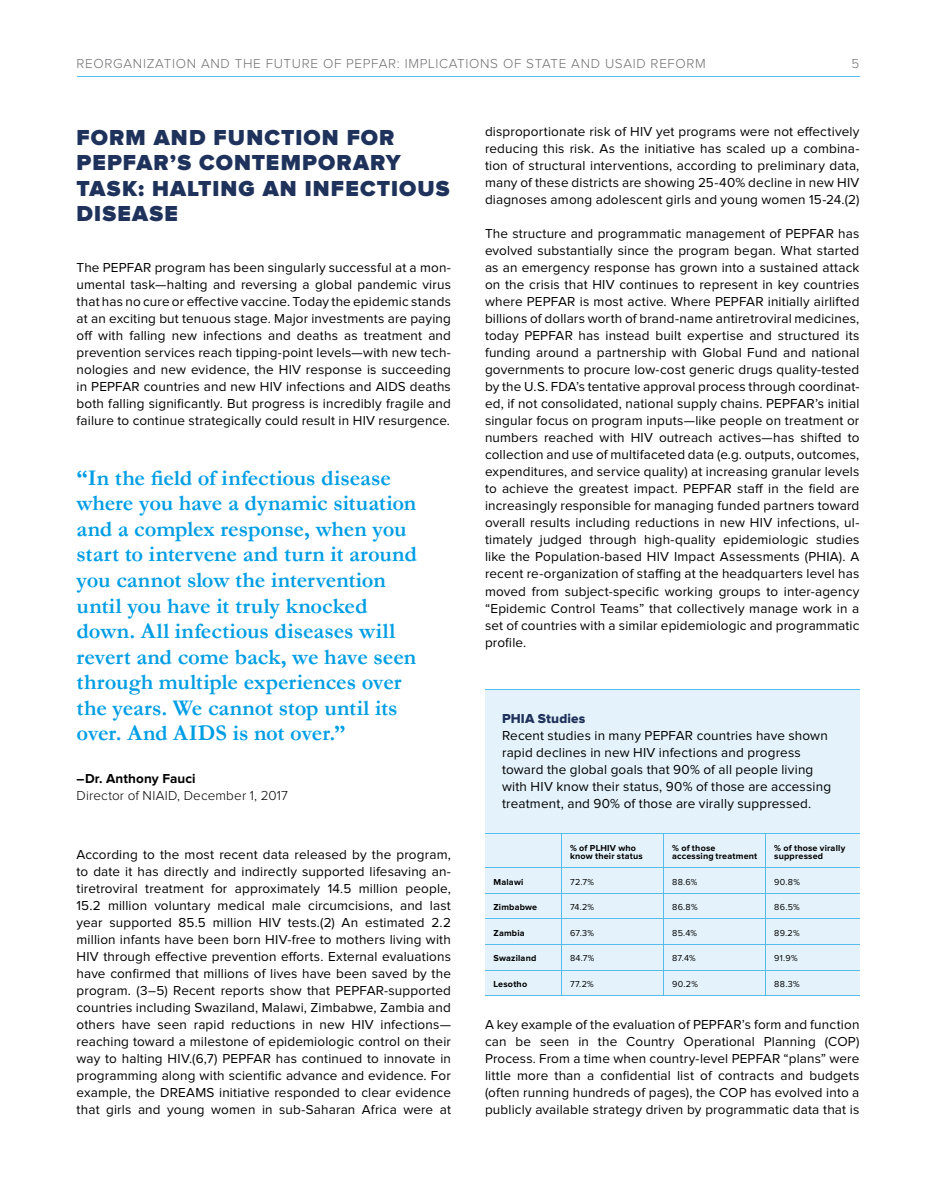
<style>
.page{position:relative;width:936px;height:1191px;background:#fff}
.page>*{position:absolute;margin:0;border:0;box-sizing:border-box;transform-origin:0 0}
.t1{font:700 22.5px/25.5px "Garamond";letter-spacing:-.005em;color:#009ee4}
.t2{font:900 22.5px/25.5px "Proxima Nova";letter-spacing:.05em;color:#1e325b}
.t3{font:13.5px/17px "Proxima Nova";letter-spacing:.01em;color:#000;text-align:justify}
.t4{font:300 13.5px "Proxima Nova";letter-spacing:.05em;color:#6e6f72}
.t5{font:300 13.5px "Proxima Nova";letter-spacing:.01em;color:#000}
.t6{font:700 13.5px "Proxima Nova";color:#000}
.t7{font:13.5px "Proxima Nova Extrabld";letter-spacing:.01em;color:#1e325b}
.t8{font:700 9px/8.6px "Proxima Nova";letter-spacing:.02em;color:#000}
.t9{font:9px "Proxima Nova";letter-spacing:.03em;color:#000}
</style>
<div class="page">
<div style="left:485px;top:689px;width:374px;height:306px;background:#e4f3fb"></div>
<hr style="left:485px;top:995px;width:374px;height:1px;background:#57bceb">
<hr style="left:485px;top:969px;width:374px;height:1px;background:#57bceb">
<hr style="left:485px;top:944px;width:374px;height:1px;background:#57bceb">
<hr style="left:485px;top:918px;width:374px;height:1px;background:#57bceb">
<hr style="left:485px;top:892px;width:374px;height:1px;background:#57bceb">
<hr style="left:485px;top:867px;width:374px;height:1px;background:#57bceb">
<hr style="left:765px;top:833px;width:1px;height:162px;background:#57bceb">
<hr style="left:663px;top:833px;width:1px;height:162px;background:#57bceb">
<hr style="left:561px;top:833px;width:1px;height:162px;background:#57bceb">
<hr style="left:485px;top:833px;width:374px;height:1px;background:#57bceb">
<hr style="left:485px;top:689px;width:374px;height:1px;background:#57bceb">
<hr style="left:77px;top:76px;width:782px;height:1px;background:#57bceb">
<p class="t4" style="left:77px;top:58px;width:631px">REORGANIZATION AND THE FUTURE OF PEPFAR: IMPLICATIONS OF STATE AND USAID REFORM</p>
<p class="t4" style="left:851px;top:58px;width:9px">5</p>
<h1 class="t2" style="left:77px;top:124px;width:374px">FORM AND FUNCTION FOR<br>PEPFAR’S CONTEMPORARY<br>TASK: HALTING AN INFECTIOUS<br>DISEASE</h1>
<p class="t3" style="left:77px;top:260px;width:376px">The PEPFAR program has been singularly successful at a mon&shy;umental task—halting and reversing a global pandemic virus that has no cure or effective vaccine. Today the epidemic stands at an exciting but tenuous stage. Major investments are paying off with falling new infections and deaths as treatment and prevention services reach tipping-point levels—with new tech&shy;nologies and new evidence, the HIV response is succeeding in PEPFAR countries and new HIV infections and AIDS deaths both falling significantly. But progress is incredibly fragile and failure to continue strategically could result in HIV resurgence.</p>
<p class="t1" style="left:77px;top:465px;width:342px">“In the field of infectious disease where you have a dynamic situation and a complex response, when you start to intervene and turn it around you cannot slow the intervention until you have it truly knocked down. All infectious diseases will revert and come back, we have seen through multiple experiences over the years. We cannot stop until its over. And AIDS is not over.”</p>
<p class="t6" style="left:77px;top:772px;width:120px">–Dr. Anthony Fauci</p>
<p class="t5" style="left:77px;top:789px;width:213px">Director of NIAID, December 1, 2017</p>
<p class="t3" style="left:77px;top:847px;width:376px">According to the most recent data released by the program, to date it has directly and indirectly supported lifesaving an&shy;tiretroviral treatment for approximately 14.5 million people, 15.2 million voluntary medical male circumcisions, and last year supported 85.5 million HIV tests.(2) An estimated 2.2 million infants have been born HIV-free to mothers living with HIV through effective prevention efforts. External evaluations have confirmed that millions of lives have been saved by the program. (3–5) Recent reports show that PEPFAR-supported countries including Swaziland, Malawi, Zimbabwe, Zambia and others have seen rapid reductions in new HIV infections— reaching toward a milestone of epidemiologic control on their way to halting HIV.(6,7) PEPFAR has continued to innovate in programming along with scientific advance and evidence. For example, the DREAMS initiative responded to clear evidence that girls and young women in sub-Saharan Africa were at</p>
<p class="t3" style="left:485px;top:124px;width:376px">disproportionate risk of HIV yet programs were not effectively reducing this risk. As the initiative has scaled up a combina&shy;tion of structural interventions, according to preliminary data, many of these districts are showing 25-40% decline in new HIV diagnoses among adolescent girls and young women 15-24.(2)</p>
<p class="t3" style="left:485px;top:226px;width:376px">The structure and programmatic management of PEPFAR has evolved substantially since the program began. What started as an emergency response has grown into a sustained attack on the crisis that HIV continues to represent in key countries where PEPFAR is most active. Where PEPFAR initially airlifted billions of dollars worth of brand-name antiretroviral medicines, today PEPFAR has instead built expertise and structured its funding around a partnership with Global Fund and national governments to procure low-cost generic drugs quality-tested by the U.S. FDA’s tentative approval process through coordinat&shy;ed, if not consolidated, national supply chains. PEPFAR’s initial singular focus on program inputs—like people on treatment or numbers reached with HIV outreach actives—has shifted to collection and use of multifaceted data (e.g. outputs, outcomes, expenditures, and service quality) at increasing granular levels to achieve the greatest impact. PEPFAR staff in the field are increasingly responsible for managing funded partners toward overall results including reductions in new HIV infections, ul&shy;timately judged through high-quality epidemiologic studies like the Population-based HIV Impact Assessments (PHIA). A recent re-organization of staffing at the headquarters level has moved from subject-specific working groups to inter-agency “Epidemic Control Teams” that collectively manage work in a set of countries with a similar epidemiologic and programmatic profile.</p>
<p class="t7" style="left:502px;top:713px;width:85px">PHIA Studies</p>
<p class="t3" style="left:502px;top:728px;width:330px;text-align:left">Recent studies in many PEPFAR countries have shown rapid declines in new HIV infections and progress toward the global goals that 90% of all people living with HIV know their status, 90% of those are accessing treatment, and 90% of those are virally suppressed.</p>
<p class="t8" style="left:570px;top:844px;width:74px">% of PLHIV who know their status</p>
<p class="t8" style="left:672px;top:844px;width:87px">% of those accessing treatment</p>
<p class="t8" style="left:774px;top:844px;width:73px">% of those virally suppressed</p>
<p class="t8" style="left:493px;top:878px;width:31px">Malawi</p>
<p class="t9" style="left:570px;top:877px;width:26px">72.7%</p>
<p class="t9" style="left:672px;top:877px;width:27px">88.6%</p>
<p class="t9" style="left:774px;top:877px;width:27px">90.8%</p>
<p class="t8" style="left:493px;top:903px;width:45px">Zimbabwe</p>
<p class="t9" style="left:570px;top:903px;width:26px">74.2%</p>
<p class="t9" style="left:672px;top:903px;width:27px">86.8%</p>
<p class="t9" style="left:774px;top:903px;width:27px">86.5%</p>
<p class="t8" style="left:493px;top:929px;width:33px">Zambia</p>
<p class="t9" style="left:570px;top:929px;width:25px">67.3%</p>
<p class="t9" style="left:672px;top:929px;width:26px">85.4%</p>
<p class="t9" style="left:774px;top:929px;width:27px">89.2%</p>
<p class="t8" style="left:493px;top:954px;width:44px">Swaziland</p>
<p class="t9" style="left:570px;top:954px;width:26px">84.7%</p>
<p class="t9" style="left:672px;top:954px;width:25px">87.4%</p>
<p class="t9" style="left:774px;top:954px;width:25px">91.9%</p>
<p class="t8" style="left:493px;top:980px;width:35px">Lesotho</p>
<p class="t9" style="left:570px;top:980px;width:25px">77.2%</p>
<p class="t9" style="left:672px;top:980px;width:27px">90.2%</p>
<p class="t9" style="left:774px;top:980px;width:27px">88.3%</p>
<p class="t3" style="left:485px;top:1017px;width:376px">A key example of the evaluation of PEPFAR’s form and function can be seen in the Country Operational Planning (COP)<br>Process. From a time when country-level PEPFAR “plans” were little more than a confidential list of contracts and budgets (often running hundreds of pages), the COP has evolved into a publicly available strategy driven by programmatic data that is</p>
</div>
